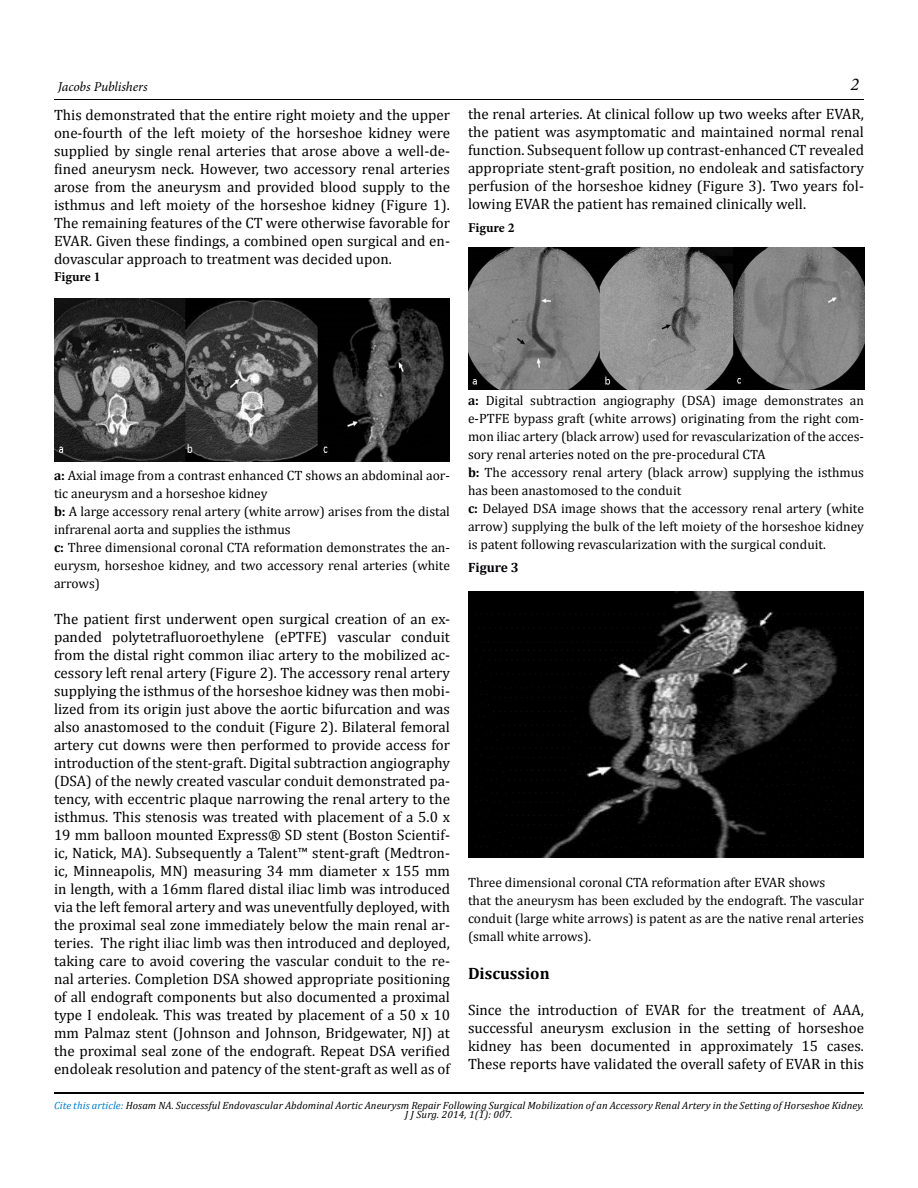
<style>
.page{position:relative;width:918px;height:1188px;background:#fff}
.page>*{position:absolute;margin:0;border:0;box-sizing:border-box;transform-origin:0 0}
.t1{font:italic 18px "Minion Pro";color:#000}
.t2{font:700 16.5px "Cambria";color:#000}
.t3{font:15px/18px "Cambria";color:#000;text-align:justify}
.t4{font:13.5px/18px "Cambria";color:#000}
.t5{font:italic 13.5px "Minion Pro";letter-spacing:-.005em;color:#000}
.t6{font:700 13.5px "Minion Pro";color:#000}
.t7{font:700 13.5px "Cambria";color:#030006}
.t8{font:italic 10.5px/9px "Cambria";letter-spacing:.01em;color:#000;text-align:center}
.s1{font-weight:700}
.s2{color:#007bca}
</style>
<div class="page">
<hr style="left:54px;top:1092px;width:810px;height:2px;background:#000100">
<hr style="left:54px;top:99px;width:810px;height:1px;background:#000100">
<img style="left:54px;top:299px;width:396px;height:163px">
<img style="left:468px;top:248px;width:396px;height:141px">
<img style="left:468px;top:591px;width:396px;height:267px">
<p class="t5" style="left:58px;top:78px;width:91px">Jacobs Publishers</p>
<p class="t1" style="left:850px;top:72px;width:10px">2</p>
<p class="t3" style="left:54px;top:105px;width:398px">This demonstrated that the entire right moiety and the upper one-fourth of the left moiety of the horseshoe kidney were supplied by single renal arteries that arose above a well-de&shy;fined aneurysm neck. However, two accessory renal arteries arose from the aneurysm and provided blood supply to the isthmus and left moiety of the horseshoe kidney (Figure 1).<br>The remaining features of the CT were otherwise favorable for EVAR. Given these findings, a combined open surgical and en&shy;dovascular approach to treatment was decided upon.</p>
<p class="t6" style="left:54px;top:267px;width:48px">Figure 1</p>
<p class="t3" style="left:468px;top:105px;width:398px">the renal arteries. At clinical follow up two weeks after EVAR, the patient was asymptomatic and maintained normal renal function. Subsequent follow up contrast-enhanced CT revealed appropriate stent-graft position, no endoleak and satisfactory perfusion of the horseshoe kidney (Figure 3). Two years fol&shy;lowing EVAR the patient has remained clinically well.</p>
<p class="t6" style="left:468px;top:218px;width:48px">Figure 2</p>
<p class="t4" style="left:468px;top:391px;width:398px"><span class="s1">a:</span> Digital subtraction angiography (DSA) image demonstrates an e-PTFE bypass graft (white arrows) originating from the right com&shy;mon iliac artery (black arrow) used for revascularization of the acces&shy;sory renal arteries noted on the pre-procedural CTA<br><span class="s1">b:</span> The accessory renal artery (black arrow) supplying the isthmus has been anastomosed to the conduit<br><span class="s1">c:</span> Delayed DSA image shows that the accessory renal artery (white arrow) supplying the bulk of the left moiety of the horseshoe kidney is patent following revascularization with the surgical conduit.</p>
<p class="t7" style="left:468px;top:558px;width:52px">Figure 3</p>
<p class="t4" style="left:54px;top:466px;width:398px"><span class="s1">a:</span> Axial image from a contrast enhanced CT shows an abdominal aor&shy;tic aneurysm and a horseshoe kidney<br><span class="s1">b:</span> A large accessory renal artery (white arrow) arises from the distal infrarenal aorta and supplies the isthmus<br><span class="s1">c:</span> Three dimensional coronal CTA reformation demonstrates the an&shy;eurysm, horseshoe kidney, and two accessory renal arteries (white arrows)</p>
<p class="t3" style="left:54px;top:609px;width:398px">The patient first underwent open surgical creation of an ex&shy;panded polytetrafluoroethylene (ePTFE) vascular conduit from the distal right common iliac artery to the mobilized ac&shy;cessory left renal artery (Figure 2). The accessory renal artery supplying the isthmus of the horseshoe kidney was then mobi&shy;lized from its origin just above the aortic bifurcation and was also anastomosed to the conduit (Figure 2). Bilateral femoral artery cut downs were then performed to provide access for introduction of the stent-graft. Digital subtraction angiography (DSA) of the newly created vascular conduit demonstrated pa&shy;tency, with eccentric plaque narrowing the renal artery to the isthmus. This stenosis was treated with placement of a 5.0 x 19 mm balloon mounted Express® SD stent (Boston Scientif&shy;ic, Natick, MA). Subsequently a Talent™ stent-graft (Medtron&shy;ic, Minneapolis, MN) measuring 34 mm diameter x 155 mm in length, with a 16mm flared distal iliac limb was introduced via the left femoral artery and was uneventfully deployed, with the proximal seal zone immediately below the main renal ar&shy;teries. The right iliac limb was then introduced and deployed, taking care to avoid covering the vascular conduit to the re&shy;nal arteries. Completion DSA showed appropriate positioning of all endograft components but also documented a proximal type I endoleak. This was treated by placement of a 50 x 10 mm Palmaz stent (Johnson and Johnson, Bridgewater, NJ) at the proximal seal zone of the endograft. Repeat DSA verified endoleak resolution and patency of the stent-graft as well as of</p>
<p class="t4" style="left:468px;top:874px;width:398px">Three dimensional coronal CTA reformation after EVAR shows<br>that the aneurysm has been excluded by the endograft. The vascular conduit (large white arrows) is patent as are the native renal arteries (small white arrows).</p>
<p class="t2" style="left:468px;top:962px;width:83px">Discussion</p>
<p class="t3" style="left:468px;top:1001px;width:398px">Since the introduction of EVAR for the treatment of AAA, successful aneurysm exclusion in the setting of horseshoe kidney has been documented in approximately 15 cases.<br>These reports have validated the overall safety of EVAR in this</p>
<p class="t8" style="left:54px;top:1100px;width:811px"><span class="s2">Cite this article:</span> Hosam NA. Successful Endovascular Abdominal Aortic Aneurysm Repair Following Surgical Mobilization of an Accessory Renal Artery in the Setting of Horseshoe Kidney.<br>J J Surg. 2014, 1(1): 007.</p>
</div>
